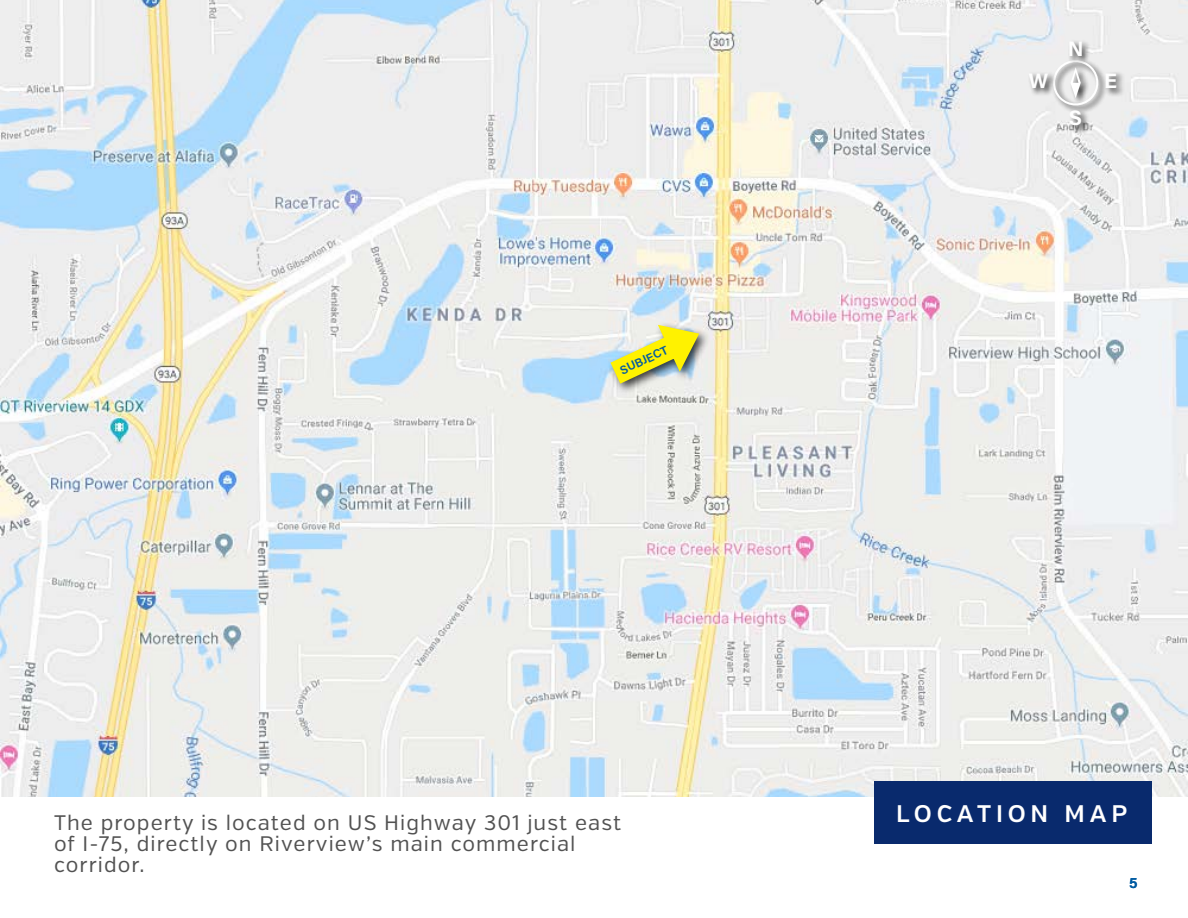
<style>
.page{position:relative;width:1188px;height:918px;background:#fff}
.page>*{position:absolute;margin:0;border:0;box-sizing:border-box;transform-origin:0 0}
.t1{font:600 24px "Verb";letter-spacing:.2em;color:#fff}
.t2{font:21px/21px "Verb";letter-spacing:.05em;color:#525252}
.t3{font:700 21px "Acumin Pro";color:#fefefe}
.t4{font:600 15px "Acumin Pro";color:#005ba2}
.t5{font:600 12px "Acumin Pro";color:#005ba2}
</style>
<div class="page">
<img style="left:0;top:0;width:1188px;height:796px">
<div style="left:875px;top:781px;width:277px;height:63px;background:#092a6d"></div>
<div style="left:1051px;top:58px;width:56px;height:56px;background:#000;opacity:.75"></div>
<svg style="left:1051px;top:58px;width:50px;height:50px;background:#d8d8d8"></svg>
<div style="left:1068px;top:39px;width:23px;height:26px;background:#000;opacity:.75"></div>
<div style="left:1068px;top:109px;width:22px;height:25px;background:#000;opacity:.75"></div>
<div style="left:1105px;top:71px;width:21px;height:27px;background:#000;opacity:.75"></div>
<div style="left:1027px;top:72px;width:30px;height:25px;background:#000;opacity:.75"></div>
<div style="left:607px;top:321px;width:104px;height:74px;background:#000;opacity:.75"></div>
<svg style="left:608px;top:322px;width:94px;height:64px;background:#dcdd85"></svg>
<p class="t5" style="left:617px;top:363px;width:53px;rotate:-25deg">SUBJECT</p>
<p class="t2" style="left:54px;top:813px;width:569px">The property is located on US Highway 301 just east of I-75, directly on Riverview’s main commercial corridor.</p>
<p class="t3" style="left:1068px;top:33px;width:17px">N</p>
<p class="t3" style="left:1029px;top:66px;width:21px">W</p>
<p class="t3" style="left:1104px;top:66px;width:14px">E</p>
<p class="t3" style="left:1069px;top:103px;width:15px">S</p>
<p class="t1" style="left:896px;top:799px;width:233px">LOCATION MAP</p>
<p class="t4" style="left:1129px;top:872px;width:10px">5</p>
</div>
